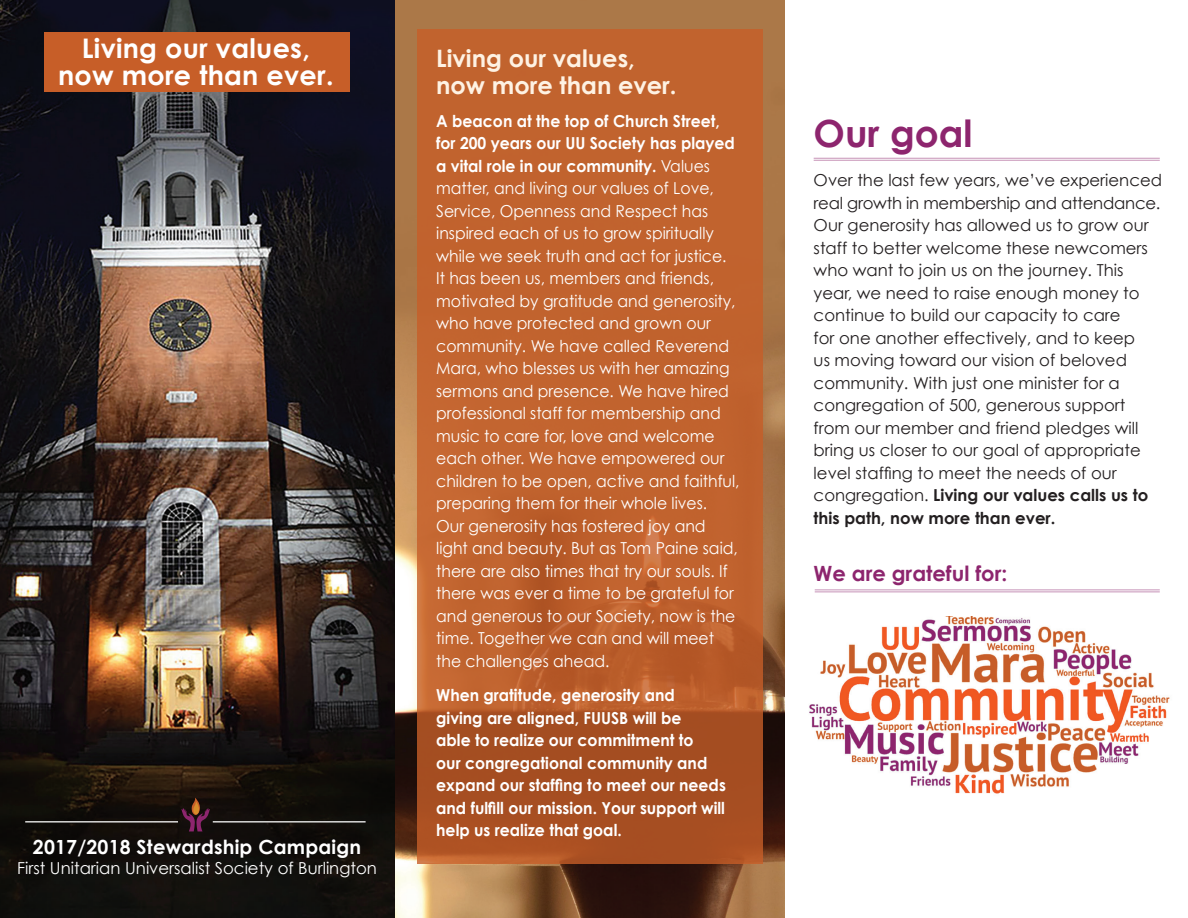
<style>
.page{position:relative;width:1188px;height:918px;background:#fff}
.page>*{position:absolute;margin:0;border:0;box-sizing:border-box;transform-origin:0 0}
.t1{font:700 37.5px "Century Gothic";color:#8d256e}
.t2{font:700 27px "Century Gothic";letter-spacing:.01em;color:#fff}
.t3{font:700 24px/27px "Century Gothic";color:#fef2e3}
.t4{font:700 21px "Century Gothic";color:#8d256e}
.t5{font:700 19.5px "Century Gothic";letter-spacing:.01em;color:#fff}
.t6{font:16.5px/22.5px "Century Gothic";color:#fff;scale:.95 1}
.t7{font:16.5px/22.5px "Century Gothic";color:#231f20}
.t8{font:700 16.5px/22.5px "Century Gothic";color:#fff;scale:.95 1}
.t9{font:16.5px "Century Gothic";color:#fff}
.s1{font-weight:700}
</style>
<div class="page">
<img style="left:395px;top:0;width:389px;height:918px">
<svg style="left:417px;top:30px;width:345px;height:834px;background:#bb5e2b"></svg>
<img style="left:0;top:0;width:395px;height:918px">
<svg style="left:181px;top:798px;width:29px;height:33px"></svg>
<hr style="left:25px;top:821px;width:153px;height:2px;background:#fff">
<hr style="left:213px;top:821px;width:153px;height:2px;background:#fff">
<div style="left:44px;top:32px;width:305px;height:59px;background:#c75e28"></div>
<hr style="left:814px;top:158px;width:346px;height:1px;background:#8d256e">
<hr style="left:814px;top:160px;width:346px;height:1px;background:#8d256e">
<img style="left:809px;top:616px;width:361px;height:178px">
<hr style="left:815px;top:589px;width:345px;height:1px;background:#8d256e">
<hr style="left:815px;top:591px;width:345px;height:1px;background:#8d256e">
<p class="t2" style="left:82px;top:31px;width:230px">Living our values,</p>
<p class="t2" style="left:58px;top:58px;width:277px">now more than ever.</p>
<p class="t5" style="left:33px;top:835px;width:330px">2017/2018 Stewardship Campaign</p>
<p class="t9" style="left:17px;top:858px;width:361px">First Unitarian Universalist Society of Burlington</p>
<p class="t3" style="left:436px;top:44px;width:242px">Living our values, now more than ever.</p>
<p class="t6" style="left:436px;top:109px;width:321px"><span class="s1">A beacon at the top of Church Street, for 200 years our UU Society has played a vital role in our community.</span> Values matter, and living our values of Love, Service, Openness and Respect has inspired each of us to grow spiritually while we seek truth and act for justice.<br>It has been us, members and friends, motivated by gratitude and generosity, who have protected and grown our community. We have called Reverend Mara, who blesses us with her amazing sermons and presence. We have hired professional staff for membership and music to care for, love and welcome each other. We have empowered our children to be open, active and faithful, preparing them for their whole lives.<br>Our generosity has fostered joy and light and beauty. But as Tom Paine said, there are also times that try our souls. If there was ever a time to be grateful for and generous to our Society, now is the time. Together we can and will meet the challenges ahead.</p>
<p class="t8" style="left:436px;top:684px;width:306px">When gratitude, generosity and<br>giving are aligned, FUUSB will be<br>able to realize our commitment to<br>our congregational community and expand our staffing to meet our needs and fulfill our mission. Your support will help us realize that goal.</p>
<p class="t1" style="left:814px;top:109px;width:160px">Our goal</p>
<p class="t7" style="left:814px;top:169px;width:350px">Over the last few years, we’ve experienced real growth in membership and attendance.<br>Our generosity has allowed us to grow our staff to better welcome these newcomers who want to join us on the journey. This year, we need to raise enough money to continue to build our capacity to care<br>for one another effectively, and to keep<br>us moving toward our vision of beloved community. With just one minister for a congregation of 500, generous support from our member and friend pledges will bring us closer to our goal of appropriate level staffing to meet the needs of our congregation. <span class="s1">Living our values calls us to this path, now more than ever.</span></p>
<p class="t4" style="left:814px;top:561px;width:195px">We are grateful for:</p>
</div>
